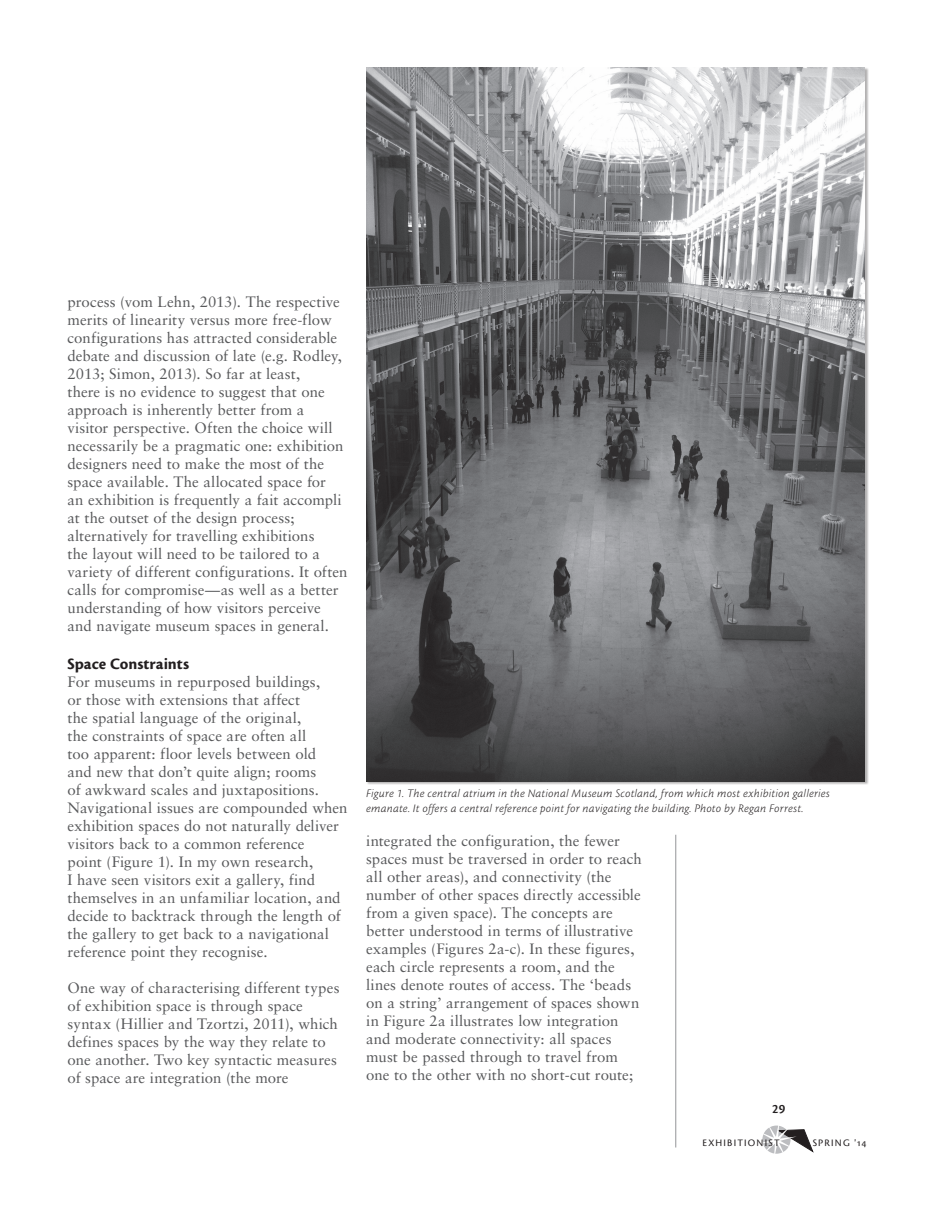
<style>
.page{position:relative;width:932px;height:1215px;background:#fff}
.page>*{position:absolute;margin:0;border:0;box-sizing:border-box;transform-origin:0 0}
.t1{font:16.5px "Cronos MM 700 11";color:#231f20}
.t2{font:15px/18px "Sabon";color:#57585a}
.t3{font:13.5px "Cronos MM 574 9";color:#231f20}
.t4{font:12px/14.4px "Cronos MM It 250 8";letter-spacing:.025em;color:#231f20}
.t5{font:10.35px "Cronos MM SC 408 9";letter-spacing:.12em;color:#231f20}
</style>
<div class="page">
<svg style="left:762px;top:1125px;width:51px;height:29px"></svg>
<hr style="left:675px;top:835px;width:1px;height:313px;background:#939598">
<img style="left:366px;top:68px;width:498px;height:713px">
<p class="t2" style="left:68px;top:293px;width:281px">process (vom Lehn, 2013). The respective merits of linearity versus more free-flow configurations has attracted considerable debate and discussion of late (e.g. Rodley, 2013; Simon, 2013). So far at least,<br>there is no evidence to suggest that one approach is inherently better from a visitor perspective. Often the choice will necessarily be a pragmatic one: exhibition designers need to make the most of the space available. The allocated space for<br>an exhibition is frequently a fait accompli at the outset of the design process; alternatively for travelling exhibitions<br>the layout will need to be tailored to a variety of different configurations. It often calls for compromise—as well as a better understanding of how visitors perceive and navigate museum spaces in general.</p>
<p class="t1" style="left:68px;top:655px;width:123px">Space Constraints</p>
<p class="t2" style="left:68px;top:672px;width:281px">For museums in repurposed buildings,<br>or those with extensions that affect<br>the spatial language of the original,<br>the constraints of space are often all<br>too apparent: floor levels between old<br>and new that don’t quite align; rooms<br>of awkward scales and juxtapositions.<br>Navigational issues are compounded when exhibition spaces do not naturally deliver visitors back to a common reference<br>point (Figure 1). In my own research,<br>I have seen visitors exit a gallery, find themselves in an unfamiliar location, and decide to backtrack through the length of the gallery to get back to a navigational reference point they recognise.</p>
<p class="t2" style="left:68px;top:978px;width:273px">One way of characterising different types of exhibition space is through space syntax (Hillier and Tzortzi, 2011), which defines spaces by the way they relate to one another. Two key syntactic measures of space are integration (the more</p>
<p class="t4" style="left:366px;top:786px;width:465px">Figure 1. The central atrium in the National Museum Scotland, from which most exhibition galleries emanate. It offers a central reference point for navigating the building. Photo by Regan Forrest.</p>
<p class="t2" style="left:366px;top:832px;width:277px">integrated the configuration, the fewer spaces must be traversed in order to reach all other areas), and connectivity (the number of other spaces directly accessible from a given space). The concepts are better understood in terms of illustrative examples (Figures 2a-c). In these figures, each circle represents a room, and the lines denote routes of access. The ‘beads on a string’ arrangement of spaces shown in Figure 2a illustrates low integration and moderate connectivity: all spaces must be passed through to travel from one to the other with no short-cut route;</p>
<p class="t3" style="left:772px;top:1102px;width:15px">29</p>
<p class="t5" style="left:702px;top:1138px;width:79px">EXHIBITIONIST</p>
<p class="t5" style="left:812px;top:1138px;width:55px">SPRING '14</p>
</div>
